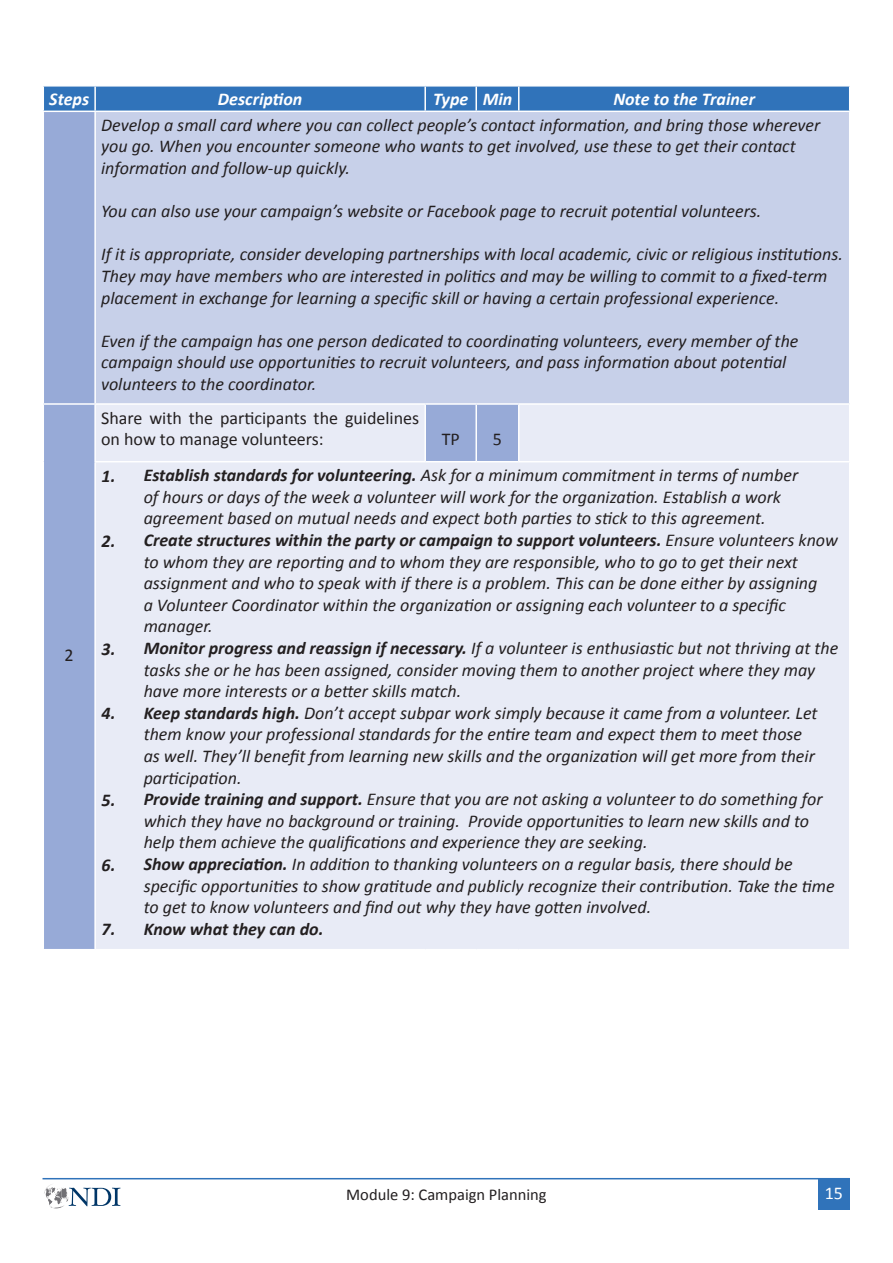
<style>
.page{position:relative;width:893px;height:1263px;background:#fff}
.page>*{position:absolute;margin:0;border:0;box-sizing:border-box;transform-origin:0 0}
.t1{font:italic 18px/21.6px "Calibri";color:#231f20}
.t2{font:18px/21.6px "Calibri";color:#231f20}
.t3{font:italic 700 18px "Calibri";color:#fff}
.t4{font:italic 700 18px "Calibri";color:#231f20}
.t5{font:18px "Calibri";color:#fff}
.t6{font:16.5px "Calibri";color:#231f20}
.s1{font-weight:700}
</style>
<div class="page">
<div style="left:44px;top:112px;width:50px;height:837px;background:#97aad7"></div>
<div style="left:95px;top:111px;width:755px;height:293px;background:#c7d0e9"></div>
<div style="left:96px;top:405px;width:753px;height:544px;background:#e8ebf6"></div>
<svg style="left:43px;top:86px;width:807px;height:25px;background:#3a79bd"></svg>
<hr style="left:94px;top:112px;width:2px;height:291px;background:#fff">
<hr style="left:849px;top:112px;width:1px;height:291px;background:#fff">
<hr style="left:424px;top:405px;width:2px;height:56px;background:#fff">
<hr style="left:475px;top:405px;width:2px;height:56px;background:#fff">
<hr style="left:518px;top:405px;width:1px;height:56px;background:#fff">
<hr style="left:95px;top:111px;width:330px;height:1px;background:#fff">
<hr style="left:425px;top:111px;width:51px;height:1px;background:#fff">
<hr style="left:476px;top:111px;width:43px;height:1px;background:#fff">
<hr style="left:519px;top:111px;width:331px;height:1px;background:#fff">
<hr style="left:43px;top:403px;width:52px;height:2px;background:#fff">
<hr style="left:95px;top:403px;width:330px;height:2px;background:#fff">
<hr style="left:519px;top:403px;width:331px;height:2px;background:#fff">
<hr style="left:94px;top:461px;width:331px;height:1px;background:#fff">
<hr style="left:519px;top:461px;width:331px;height:1px;background:#fff">
<hr style="left:425px;top:403px;width:51px;height:2px;background:#fff">
<hr style="left:425px;top:461px;width:51px;height:1px;background:#fff">
<hr style="left:476px;top:403px;width:43px;height:2px;background:#fff">
<hr style="left:476px;top:461px;width:43px;height:1px;background:#fff">
<div style="left:818px;top:1178px;width:32px;height:32px;background:#3073ba"></div>
<hr style="left:43px;top:1178px;width:807px;height:1px;background:#3073ba">
<svg style="left:44px;top:1184px;width:76px;height:24px"></svg>
<p class="t3" style="left:49px;top:88px;width:41px">Steps</p>
<p class="t3" style="left:218px;top:88px;width:86px">Description</p>
<p class="t3" style="left:433px;top:88px;width:37px">Type</p>
<p class="t3" style="left:483px;top:88px;width:31px">Min</p>
<p class="t3" style="left:613px;top:88px;width:143px">Note to the Trainer</p>
<p class="t1" style="left:101px;top:113px;width:721px">Develop a small card where you can collect people’s contact information, and bring those wherever you go. When you encounter someone who wants to get involved, use these to get their contact information and follow-up quickly.</p>
<p class="t1" style="left:101px;top:200px;width:662px">You can also use your campaign’s website or Facebook page to recruit potential volunteers.</p>
<p class="t1" style="left:101px;top:243px;width:743px">If it is appropriate, consider developing partnerships with local academic, civic or religious institutions.<br>They may have members who are interested in politics and may be willing to commit to a fixed-term placement in exchange for learning a specific skill or having a certain professional experience.</p>
<p class="t1" style="left:101px;top:329px;width:699px">Even if the campaign has one person dedicated to coordinating volunteers, every member of the campaign should use opportunities to recruit volunteers, and pass information about potential volunteers to the coordinator.</p>
<p class="t2" style="left:65px;top:643px;width:11px">2</p>
<p class="t2" style="left:101px;top:406px;width:320px">Share with the participants the guidelines on how to manage volunteers:</p>
<p class="t2" style="left:442px;top:427px;width:20px">TP</p>
<p class="t2" style="left:493px;top:427px;width:11px">5</p>
<p class="t1" style="left:144px;top:464px;width:656px"><span class="s1">Establish standards for volunteering.</span> Ask for a minimum commitment in terms of number of hours or days of the week a volunteer will work for the organization. Establish a work agreement based on mutual needs and expect both parties to stick to this agreement.</p>
<p class="t1" style="left:144px;top:528px;width:696px"><span class="s1">Create structures within the party or campaign to support volunteers.</span> Ensure volunteers know to whom they are reporting and to whom they are responsible, who to go to get their next assignment and who to speak with if there is a problem. This can be done either by assigning<br>a Volunteer Coordinator within the organization or assigning each volunteer to a specific manager.</p>
<p class="t1" style="left:144px;top:636px;width:696px"><span class="s1">Monitor progress and reassign if necessary.</span> If a volunteer is enthusiastic but not thriving at the tasks she or he has been assigned, consider moving them to another project where they may have more interests or a better skills match.</p>
<p class="t1" style="left:144px;top:701px;width:675px"><span class="s1">Keep standards high.</span> Don’t accept subpar work simply because it came from a volunteer. Let them know your professional standards for the entire team and expect them to meet those as well. They’ll benefit from learning new skills and the organization will get more from their participation.</p>
<p class="t1" style="left:144px;top:788px;width:680px"><span class="s1">Provide training and support.</span> Ensure that you are not asking a volunteer to do something for which they have no background or training. Provide opportunities to learn new skills and to help them achieve the qualifications and experience they are seeking.</p>
<p class="t1" style="left:144px;top:852px;width:693px"><span class="s1">Show appreciation.</span> In addition to thanking volunteers on a regular basis, there should be specific opportunities to show gratitude and publicly recognize their contribution. Take the time to get to know volunteers and find out why they have gotten involved.</p>
<p class="t4" style="left:144px;top:918px;width:181px">Know what they can do.</p>
<p class="t4" style="left:102px;top:465px;width:15px">1.</p>
<p class="t4" style="left:102px;top:529px;width:15px">2.</p>
<p class="t4" style="left:102px;top:637px;width:15px">3.</p>
<p class="t4" style="left:102px;top:702px;width:15px">4.</p>
<p class="t4" style="left:102px;top:789px;width:15px">5.</p>
<p class="t4" style="left:102px;top:853px;width:15px">6.</p>
<p class="t4" style="left:102px;top:918px;width:15px">7.</p>
<p class="t6" style="left:346px;top:1184px;width:202px">Module 9: Campaign Planning</p>
<p class="t5" style="left:825px;top:1182px;width:20px">15</p>
</div>
